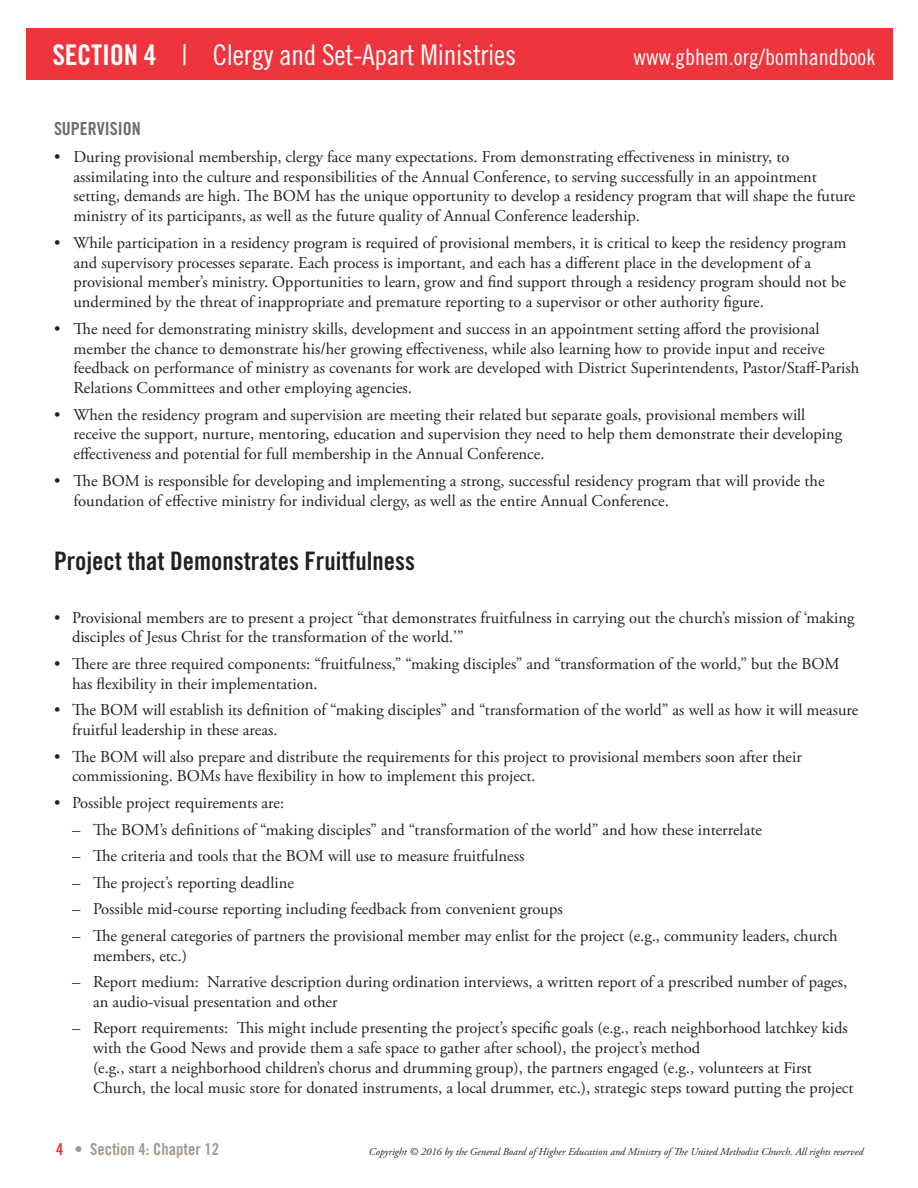
<style>
.page{position:relative;width:918px;height:1188px;background:#fff}
.page>*{position:absolute;margin:0;border:0;box-sizing:border-box;transform-origin:0 0}
.t1{font:28.5px "Trade Gothic Cond Eighteen";letter-spacing:-.01em;color:#fff}
.t2{font:25.5px "Trade Gothic Bold Cond Twenty";color:#231f20}
.t3{font:22.5px "Trade Gothic Cond Eighteen";color:#fff}
.t4{font:18px "Trade Gothic Bold Cond Twenty";color:#6c6d70}
.t5{font:16.5px/19.8px "Adobe Garamond Pro";color:#231f20}
.t6{font:16.5px "Trade Gothic Bold Cond Twenty";color:#a2978b}
.t7{font:italic 10.5px "Adobe Garamond Pro";color:#231f20}
.s1{font-family:"Trade Gothic Bold Cond Twenty"}
.s2{color:#ee343d}
</style>
<div class="page">
<div style="left:26px;top:28px;width:866px;height:52px;background:#ee343d"></div>
<h1 class="t1" style="left:53px;top:38px;width:465px"><span class="s1">SECTION 4</span> | Clergy and Set-Apart Ministries</h1>
<h3 class="t3" style="left:634px;top:43px;width:243px">www.gbhem.org/bomhandbook</h3>
<p class="t4" style="left:54px;top:118px;width:88px">SUPERVISION</p>
<p class="t5" style="left:74px;top:147px;width:783px;text-indent:-20px">• During provisional membership, clergy face many expectations. From demonstrating effectiveness in ministry, to assimilating into the culture and responsibilities of the Annual Conference, to serving successfully in an appointment setting, demands are high. The BOM has the unique opportunity to develop a residency program that will shape the future ministry of its participants, as well as the future quality of Annual Conference leadership.</p>
<p class="t5" style="left:74px;top:233px;width:774px;text-indent:-20px">• While participation in a residency program is required of provisional members, it is critical to keep the residency program and supervisory processes separate. Each process is important, and each has a different place in the development of a provisional member’s ministry. Opportunities to learn, grow and find support through a residency program should not be undermined by the threat of inappropriate and premature reporting to a supervisor or other authority figure.</p>
<p class="t5" style="left:74px;top:319px;width:787px;text-indent:-20px">• The need for demonstrating ministry skills, development and success in an appointment setting afford the provisional member the chance to demonstrate his/her growing effectiveness, while also learning how to provide input and receive feedback on performance of ministry as covenants for work are developed with District Superintendents, Pastor/Staff-Parish Relations Committees and other employing agencies.</p>
<p class="t5" style="left:74px;top:405px;width:770px;text-indent:-20px">• When the residency program and supervision are meeting their related but separate goals, provisional members will receive the support, nurture, mentoring, education and supervision they need to help them demonstrate their developing effectiveness and potential for full membership in the Annual Conference.</p>
<p class="t5" style="left:74px;top:471px;width:753px;text-indent:-20px">• The BOM is responsible for developing and implementing a strong, successful residency program that will provide the foundation of effective ministry for individual clergy, as well as the entire Annual Conference.</p>
<p class="t2" style="left:54px;top:545px;width:363px">Project that Demonstrates Fruitfulness</p>
<p class="t5" style="left:72px;top:608px;width:784px;text-indent:-18px">• Provisional members are to present a project “that demonstrates fruitfulness in carrying out the church’s mission of ‘making disciples of Jesus Christ for the transformation of the world.’”</p>
<p class="t5" style="left:72px;top:654px;width:769px;text-indent:-18px">• There are three required components: “fruitfulness,” “making disciples” and “transformation of the world,” but the BOM has flexibility in their implementation.</p>
<p class="t5" style="left:72px;top:701px;width:788px;text-indent:-18px">• The BOM will establish its definition of “making disciples” and “transformation of the world” as well as how it will measure fruitful leadership in these areas.</p>
<p class="t5" style="left:72px;top:747px;width:731px;text-indent:-18px">• The BOM will also prepare and distribute the requirements for this project to provisional members soon after their commissioning. BOMs have flexibility in how to implement this project.</p>
<p class="t5" style="left:54px;top:793px;width:232px">• Possible project requirements are:</p>
<p class="t5" style="left:72px;top:820px;width:691px">– The BOM’s definitions of “making disciples” and “transformation of the world” and how these interrelate</p>
<p class="t5" style="left:72px;top:847px;width:454px">– The criteria and tools that the BOM will use to measure fruitfulness</p>
<p class="t5" style="left:72px;top:873px;width:223px">– The project’s reporting deadline</p>
<p class="t5" style="left:72px;top:900px;width:492px">– Possible mid-course reporting including feedback from convenient groups</p>
<p class="t5" style="left:93px;top:926px;width:746px;text-indent:-21px">– The general categories of partners the provisional member may enlist for the project (e.g., community leaders, church members, etc.)</p>
<p class="t5" style="left:93px;top:973px;width:756px;text-indent:-21px">– Report medium: Narrative description during ordination interviews, a written report of a prescribed number of pages, an audio-visual presentation and other</p>
<p class="t5" style="left:93px;top:1019px;width:762px;text-indent:-21px">– Report requirements: This might include presenting the project’s specific goals (e.g., reach neighborhood latchkey kids with the Good News and provide them a safe space to gather after school), the project’s method<br>(e.g., start a neighborhood children’s chorus and drumming group), the partners engaged (e.g., volunteers at First Church, the local music store for donated instruments, a local drummer, etc.), strategic steps toward putting the project</p>
<p class="t6" style="left:56px;top:1139px;width:165px"><span class="s2">4</span> • Section 4: Chapter 12</p>
<p class="t7" style="left:369px;top:1145px;width:496px">Copyright © 2016 by the General Board of Higher Education and Ministry of The United Methodist Church. All rights reserved</p>
</div>
